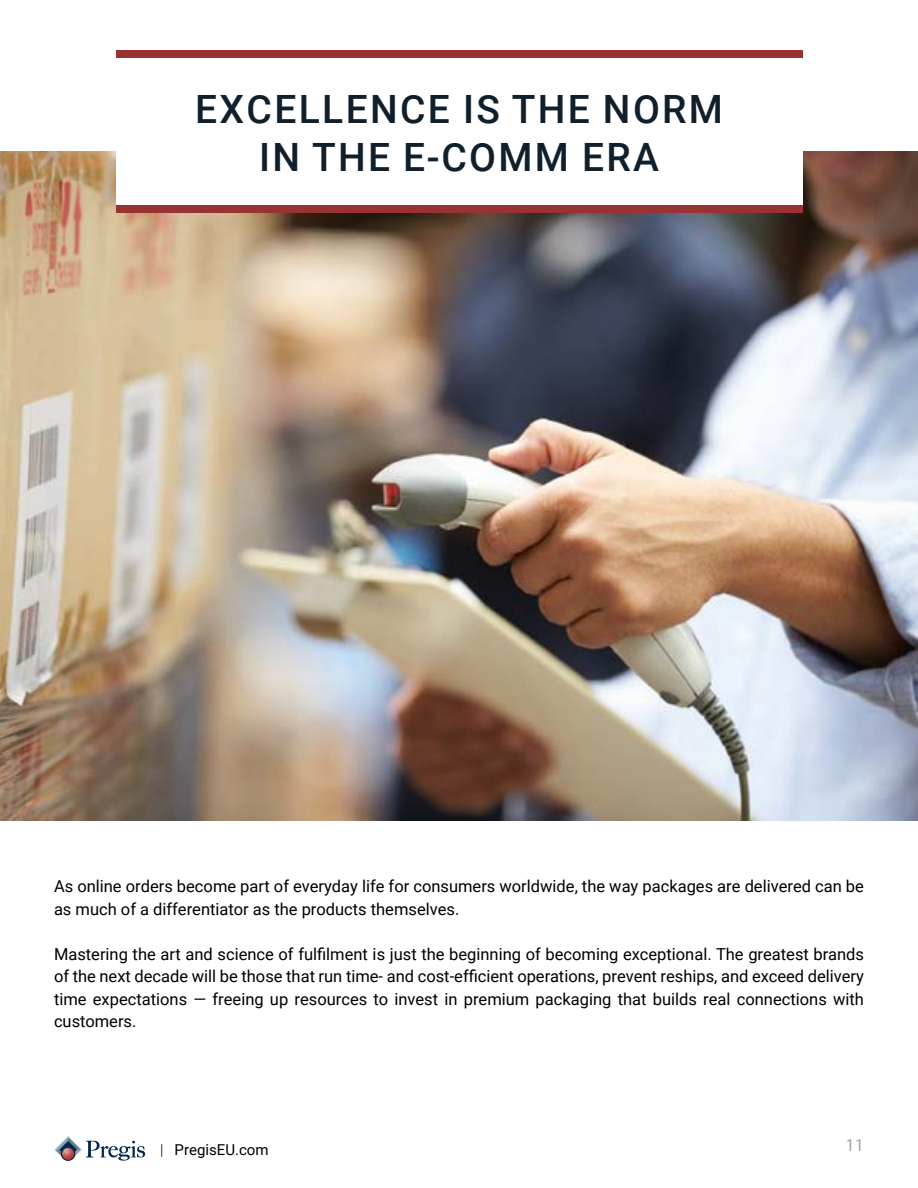
<style>
.page{position:relative;width:918px;height:1188px;background:#fff}
.page>*{position:absolute;margin:0;border:0;box-sizing:border-box;transform-origin:0 0}
.t1{font:500 39px/48px "Roboto";letter-spacing:.06em;color:#0f1f2b;text-align:center}
.t2{font:18px "Myriad Pro";color:#a5a5a5}
.t3{font:16.5px/22.5px "Roboto";color:#000}
.t4{font:15px "Roboto";color:#000}
.s1{font-weight:300}
</style>
<div class="page">
<img style="left:0;top:151px;width:918px;height:669px">
<div style="left:116px;top:51px;width:686px;height:162px;background:#933"></div>
<div style="left:116px;top:58px;width:686px;height:147px;background:#fff"></div>
<svg style="left:54px;top:1136px;width:91px;height:25px"></svg>
<h1 class="t1" style="left:195px;top:84px;width:529px">EXCELLENCE IS THE NORM<br>IN THE E-COMM ERA</h1>
<p class="t3" style="left:54px;top:874px;width:811px">As online orders become part of everyday life for consumers worldwide, the way packages are delivered can be as much of a differentiator as the products themselves.</p>
<p class="t3" style="left:54px;top:942px;width:812px;text-align:justify">Mastering the art and science of fulfilment is just the beginning of becoming exceptional. The greatest brands of the next decade will be those that run time- and cost-efficient operations, prevent reships, and exceed delivery time expectations — freeing up resources to invest in premium packaging that builds real connections with customers.</p>
<p class="t4" style="left:160px;top:1140px;width:110px"><span class="s1">|</span> PregisEU.com</p>
<p class="t2" style="left:846px;top:1134px;width:20px">11</p>
</div>
